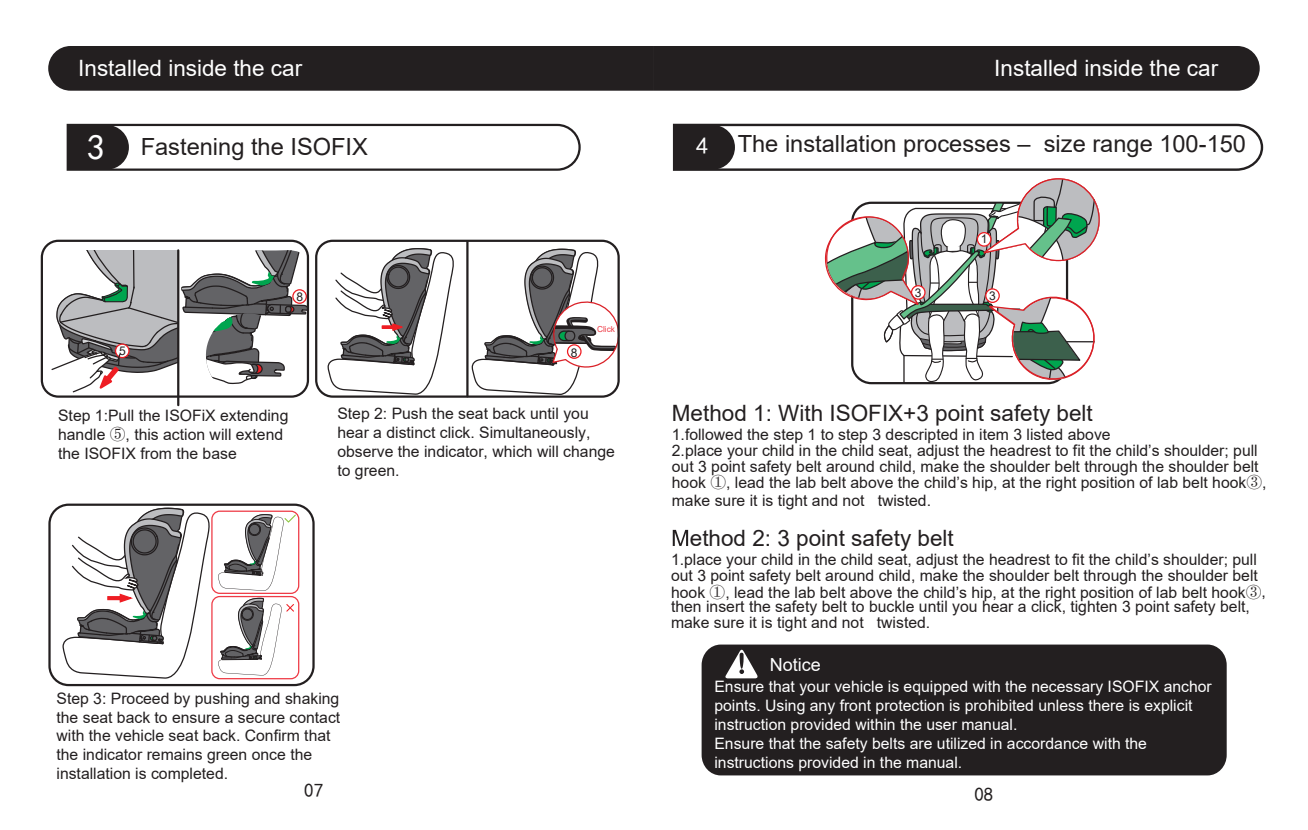
<style>
.page{position:relative;width:1308px;height:830px;background:#fff}
.page>*{position:absolute;margin:0;border:0;box-sizing:border-box;transform-origin:0 0}
.t1{font:23.62px "Arial";color:#231f20}
.t2{font:23.62px "Sim Hei";color:#fff}
.t3{font:22.5px "Arial";color:#231f20}
.t4{font:22.5px "Arial";color:#fff}
.t5{font:19.12px "Sim Hei";color:#231f20}
.t6{font:18px "Arial";color:#fff}
.t7{font:15.75px/18.9px "Arial";color:#231f20}
.t8{font:15.75px/18.9px "Arial";color:#fff}
.t9{font:11.92px "Arial";color:#231f20}
.t10{font:8.33px "Arial";color:#ee3b46}
.s1{font-family:"Sim Hei";font-size:36px;color:#fff}
.s2{font-family:"Adobe Song Std";font-weight:300}
</style>
<div class="page">
<div style="left:48px;top:46px;width:1211px;height:45px;background:#231f20"></div>
<svg style="left:66px;top:123px;width:515px;height:48px"></svg>
<div style="left:211px;top:510px;width:88px;height:83px;border:1px solid #ee3b46;border-radius:8px"></div>
<div style="left:211px;top:595px;width:88px;height:84px;border:1px solid #ee3b46;border-radius:8px"></div>
<div style="left:48px;top:503px;width:267px;height:182px;border:2px solid #231f20;border-radius:19px"></div>
<svg style="left:472px;top:248px;width:147px;height:147px"></svg>
<div style="left:315px;top:239px;width:305px;height:158px;border:2px solid #231f20;border-radius:17px"></div>
<hr style="left:466px;top:241px;width:2px;height:155px;background:#231f20">
<svg style="left:327px;top:248px;width:130px;height:147px"></svg>
<hr style="left:177px;top:250px;width:2px;height:155px;background:#231f20">
<div style="left:41px;top:239px;width:268px;height:158px;border:2px solid #231f20;border-radius:17px"></div>
<div style="left:567px;top:344px;width:14px;height:15px;border:1px solid #ee1d23;border-radius:50%"></div>
<svg style="left:62px;top:507px;width:234px;height:172px"></svg>
<svg style="left:51px;top:250px;width:259px;height:153px"></svg>
<svg style="left:672px;top:123px;width:592px;height:262px"></svg>
<svg style="left:672px;top:529px;width:16px;height:16px"></svg>
<div style="left:701px;top:644px;width:525px;height:131px;background:#231f20;border-radius:20px"></div>
<svg style="left:725px;top:649px;width:33px;height:29px"></svg>
<h2 class="t4" style="left:78px;top:52px;width:225px">Installed inside the car</h2>
<h2 class="t4" style="left:994px;top:52px;width:225px">Installed inside the car</h2>
<h1 class="t1" style="left:87px;top:131px;width:283px"><span class="s1">3</span> Fastening the ISOFIX</h1>
<h1 class="t2" style="left:696px;top:134px;width:13px">4</h1>
<h1 class="t1" style="left:737px;top:127px;width:510px">The installation processes – size range 100-150</h1>
<p class="t9" style="left:980px;top:231px;width:8px">1</p>
<p class="t9" style="left:296px;top:288px;width:8px">8</p>
<p class="t9" style="left:915px;top:284px;width:8px">3</p>
<p class="t9" style="left:989px;top:287px;width:8px">3</p>
<p class="t10" style="left:597px;top:323px;width:19px">Click</p>
<p class="t9" style="left:119px;top:342px;width:8px">5</p>
<p class="t9" style="left:571px;top:344px;width:8px">8</p>
<h2 class="t3" style="left:672px;top:398px;width:422px">Method 1: With ISOFIX+3 point safety belt</h2>
<p class="t7" style="left:672px;top:442px;width:588px;line-height:15.8px">2.place your child in the child seat, adjust the headrest to fit the child’s shoulder; pull out 3 point safety belt around child, make the shoulder belt through the shoulder belt</p>
<p class="t7" style="left:672px;top:490px;width:261px">make sure it is tight and not twisted.</p>
<h2 class="t3" style="left:690px;top:522px;width:265px">ethod 2: 3 point safety belt</h2>
<p class="t7" style="left:671px;top:551px;width:596px;line-height:16.2px">1.place your child in the child seat, adjust the headrest to fit the child’s shoulder; pull out 3 point safety belt around child, make the shoulder belt through the shoulder belt hook <span class="s2">①</span>, lead the lab belt above the child’s hip, at the right position of lab belt hook<span class="s2">③</span>,</p>
<p class="t7" style="left:671px;top:598px;width:580px;line-height:15.8px">then insert the safety belt to buckle until you hear a click, tighten 3 point safety belt, make sure it is tight and not twisted.</p>
<p class="t6" style="left:769px;top:651px;width:53px">Notice</p>
<p class="t8" style="left:714px;top:676px;width:499px">Ensure that your vehicle is equipped with the necessary ISOFIX anchor points. Using any front protection is prohibited unless there is explicit instruction provided within the user manual.<br>Ensure that the safety belts are utilized in accordance with the instructions provided in the manual.</p>
<p class="t7" style="left:337px;top:404px;width:279px">Step 2: Push the seat back until you hear a distinct click. Simultaneously, observe the indicator, which will change to green.</p>
<p class="t7" style="left:58px;top:406px;width:232px">Step 1:Pull the ISOFiX extending handle <span class="s2">⑤</span>, this action will extend the ISOFIX from the base</p>
<p class="t7" style="left:672px;top:425px;width:440px">1.followed the step 1 to step 3 descripted in item 3 listed above</p>
<p class="t7" style="left:672px;top:472px;width:596px">hook <span class="s2">①</span>, lead the lab belt above the child’s hip, at the right position of lab belt hook<span class="s2">③</span>,</p>
<p class="t7" style="left:56px;top:688px;width:285px">Step 3: Proceed by pushing and shaking the seat back to ensure a secure contact with the vehicle seat back. Confirm that the indicator remains green once the installation is completed.</p>
<p class="t5" style="left:304px;top:779px;width:21px">07</p>
<p class="t5" style="left:974px;top:784px;width:21px">08</p>
</div>
